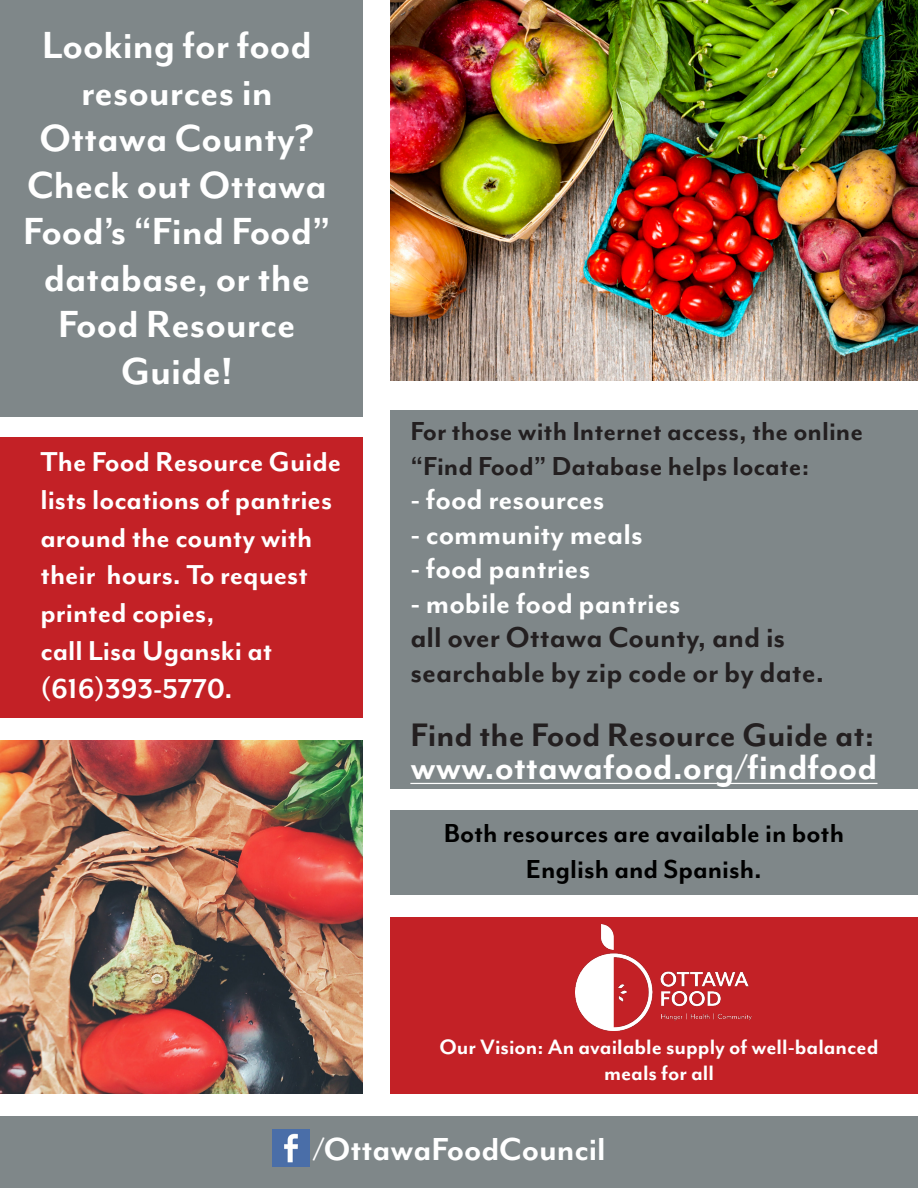
<style>
.page{position:relative;width:918px;height:1188px;background:#fff}
.page>*{position:absolute;margin:0;border:0;box-sizing:border-box;transform-origin:0 0}
.t1{font:700 43.5px/46.5px "Mr Eaves Mod OT";color:#fff;text-align:center}
.t2{font:700 40.5px "Mr Eaves Mod OT";color:#fff}
.t3{font:700 37.5px "Mr Eaves Mod OT";color:#231f20}
.t4{font:700 36.75px "Mr Eaves Mod OT";color:#fff}
.t5{font:700 33px "Mr Eaves Mod OT";color:#fff}
.t6{font:700 33px/34.5px "Mr Eaves Mod OT";color:#231f20}
.t7{font:700 31.5px/37.8px "Mr Eaves Mod OT";color:#fff}
.t8{font:700 30px/34.5px "Mr Eaves Mod OT";color:#231f20}
.t9{font:700 30px/36px "Mr Eaves Mod OT";color:#000;text-align:center}
.t10{font:700 24px/25.5px "Mr Eaves Mod OT";color:#fff;text-align:center}
</style>
<div class="page">
<img style="left:391px;top:0;width:527px;height:380px">
<div style="left:0;top:1117px;width:918px;height:71px;background:#7f8789"></div>
<div style="left:0;top:437px;width:363px;height:281px;background:#c32126"></div>
<div style="left:391px;top:917px;width:527px;height:176px;background:#c32126"></div>
<div style="left:391px;top:810px;width:527px;height:85px;background:#7f8789"></div>
<div style="left:0;top:0;width:363px;height:417px;background:#7f8789"></div>
<div style="left:391px;top:410px;width:527px;height:379px;background:#7f8789"></div>
<hr style="left:410px;top:783px;width:468px;height:1px;background:#fff">
<img style="left:0;top:741px;width:363px;height:352px">
<img style="left:273px;top:1130px;width:36px;height:36px">
<img style="left:576px;top:925px;width:176px;height:105px">
<p class="t1" style="left:23px;top:22px;width:309px">Looking for food resources in<br>Ottawa County?<br>Check out Ottawa<br>Food’s “Find Food” database, or the<br>Food Resource<br>Guide!</p>
<p class="t7" style="left:40px;top:442px;width:302px">The Food Resource Guide lists locations of pantries around the county with their hours. To request printed copies,</p>
<p class="t7" style="left:40px;top:631px;width:233px">call Lisa Uganski at (616)393-5770.</p>
<p class="t8" style="left:410px;top:414px;width:454px">For those with Internet access, the online “Find Food” Database helps locate:</p>
<p class="t5" style="left:410px;top:481px;width:196px">- food resources</p>
<p class="t5" style="left:410px;top:515px;width:234px">- community meals</p>
<p class="t5" style="left:410px;top:550px;width:181px">- food pantries</p>
<p class="t5" style="left:410px;top:584px;width:272px">- mobile food pantries</p>
<p class="t6" style="left:410px;top:620px;width:415px">all over Ottawa County, and is searchable by zip code or by date.</p>
<p class="t3" style="left:410px;top:714px;width:465px">Find the Food Resource Guide at:</p>
<p class="t2" style="left:410px;top:744px;width:468px">www.ottawafood.org/findfood</p>
<p class="t9" style="left:444px;top:814px;width:402px">Both resources are available in both<br>English and Spanish.</p>
<p class="t10" style="left:440px;top:1034px;width:441px">Our Vision: An available supply of well-balanced meals for all</p>
<p class="t4" style="left:312px;top:1128px;width:295px">/OttawaFoodCouncil</p>
</div>
